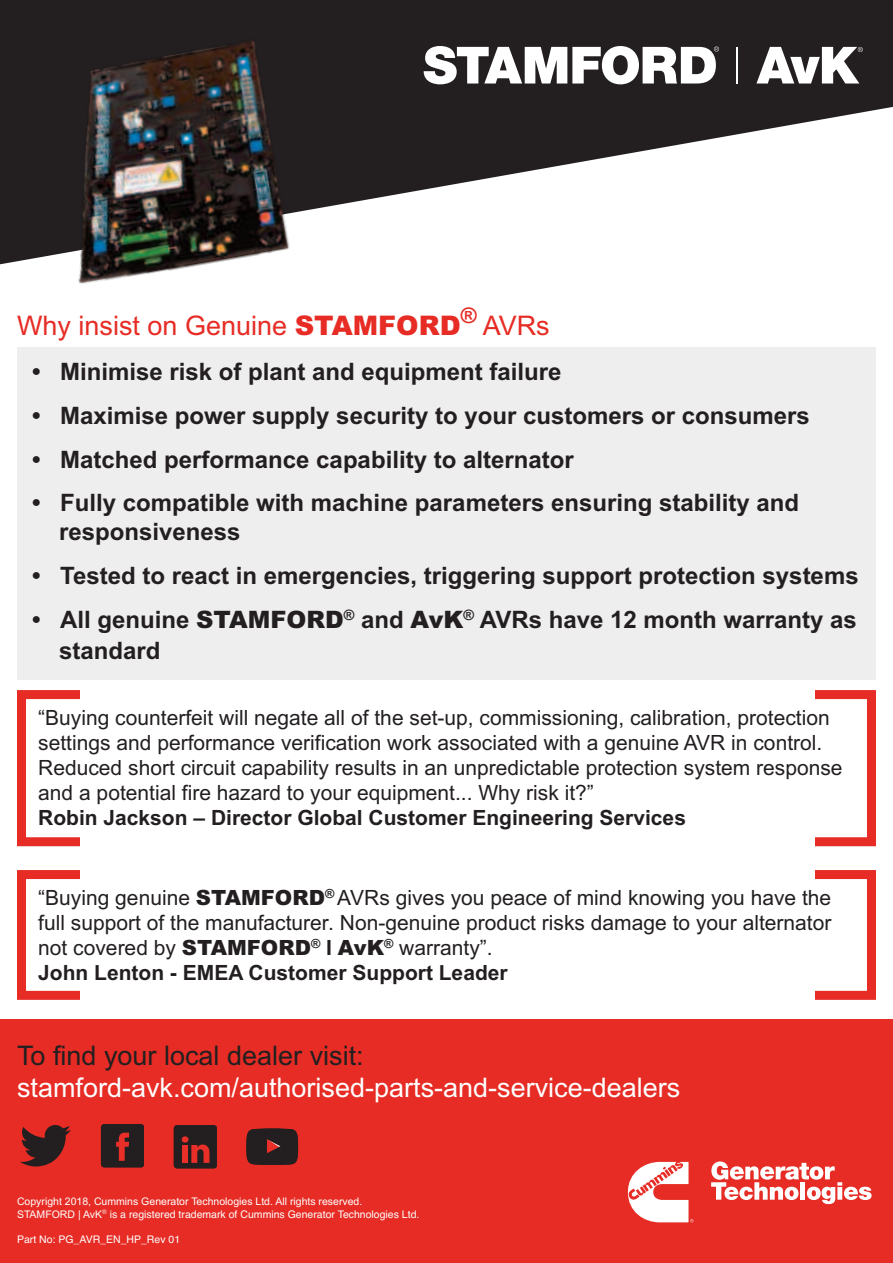
<style>
.page{position:relative;width:893px;height:1263px;background:#fff}
.page>*{position:absolute;margin:0;border:0;box-sizing:border-box;transform-origin:0 0}
.t1{font:27px "Arial";color:#fff}
.t2{font:27px "Arial";color:#e62c24}
.t3{font:27px "Arial";color:#231f20}
.t4{font:700 24px/28.8px "Arial";color:#231f20}
.t5{font:21px/25.2px "Arial";color:#231f20}
.t6{font:700 21px "Arial";color:#231f20}
.t7{font:10.5px "Helvetica";color:#fff}
.t8{font:10.5px "Arial";color:#fff}
.s1{font-weight:900}
.s2{font-weight:700}
.s3{font-family:"Arial"}
</style>
<div class="page">
<div style="left:0;top:1019px;width:893px;height:244px;background:#e62c24"></div>
<svg style="left:0;top:0;width:893px;height:265px;fill:#231f20"></svg>
<svg style="left:756px;top:47px;width:107px;height:37px"></svg>
<svg style="left:424px;top:46px;width:295px;height:38px"></svg>
<hr style="left:736px;top:47px;width:2px;height:37px;background:#fff">
<img style="left:30px;top:10px;width:283px;height:274px">
<svg style="left:711px;top:1161px;width:161px;height:43px"></svg>
<svg style="left:628px;top:1162px;width:65px;height:60px"></svg>
<svg style="left:20px;top:1125px;width:51px;height:41px"></svg>
<svg style="left:246px;top:1128px;width:52px;height:37px;background:#382121"></svg>
<svg style="left:174px;top:1125px;width:43px;height:43px"></svg>
<svg style="left:101px;top:1124px;width:43px;height:43px;background:#3a2021"></svg>
<div style="left:17px;top:348px;width:859px;height:332px;background:#eeeeef"></div>
<div style="left:17px;top:690px;width:859px;height:156px;border:9px solid #e62c24"></div>
<div style="left:17px;top:870px;width:859px;height:130px;border:9px solid #e62c24"></div>
<div style="left:81px;top:685px;width:734px;height:324px;background:#fff"></div>
<p class="t2" style="left:17px;top:309px;width:534px">Why insist on Genuine <span class="s1">STAMFORD</span><sup>®</sup> AVRs</p>
<p class="t4" style="left:32px;top:357px;width:531px">• Minimise risk of plant and equipment failure</p>
<p class="t4" style="left:32px;top:401px;width:779px">• Maximise power supply security to your customers or consumers</p>
<p class="t4" style="left:32px;top:445px;width:543px">• Matched performance capability to alternator</p>
<p class="t4" style="left:59px;top:489px;width:742px;text-indent:-27px">• Fully compatible with machine parameters ensuring stability and responsiveness</p>
<p class="t4" style="left:32px;top:554px;width:828px;line-height:43.8px;text-align:right">• Tested to react in emergencies, triggering support protection systems<br>All genuine <span class="s1">STAMFORD</span><sup>®</sup> and <span class="s1">AvK</span><sup>®</sup> AVRs have 12 month warranty as</p>
<p class="t4" style="left:32px;top:605px;width:10px">•</p>
<p class="t4" style="left:59px;top:636px;width:103px">standard</p>
<p class="t5" style="left:38px;top:705px;width:806px">“Buying counterfeit will negate all of the set-up, commissioning, calibration, protection settings and performance verification work associated with a genuine AVR in control.<br>Reduced short circuit capability results in an unpredictable protection system response and a potential fire hazard to your equipment... Why risk it?”</p>
<p class="t6" style="left:38px;top:806px;width:649px">Robin Jackson – Director Global Customer Engineering Services</p>
<p class="t5" style="left:38px;top:885px;width:795px">“Buying genuine <span class="s1">STAMFORD</span><sup>®</sup> AVRs gives you peace of mind knowing you have the full support of the manufacturer. Non-genuine product risks damage to your alternator not covered by <span class="s1">STAMFORD</span><sup>®</sup> <span class="s2">I</span> <span class="s1">AvK</span><sup>®</sup> warranty”.<br><span class="s2">John Lenton - EMEA Customer Support Leader</span></p>
<p class="t3" style="left:17px;top:1039px;width:348px">To find your local dealer visit:</p>
<p class="t1" style="left:17px;top:1072px;width:665px">stamford-avk.com/authorised-parts-and-service-dealers</p>
<p class="t8" style="left:17px;top:1195px;width:347px">Copyright 2018, Cummins Generator Technologies Ltd. All rights reserved.</p>
<p class="t7" style="left:17px;top:1208px;width:404px"><span class="s3">STAMFORD | AvK</span><sup>®</sup> is a registered trademark of Cummins Generator Technologies Ltd.</p>
<p class="t7" style="left:17px;top:1233px;width:165px">Part No: PG_AVR_EN_HP_Rev 01</p>
</div>
